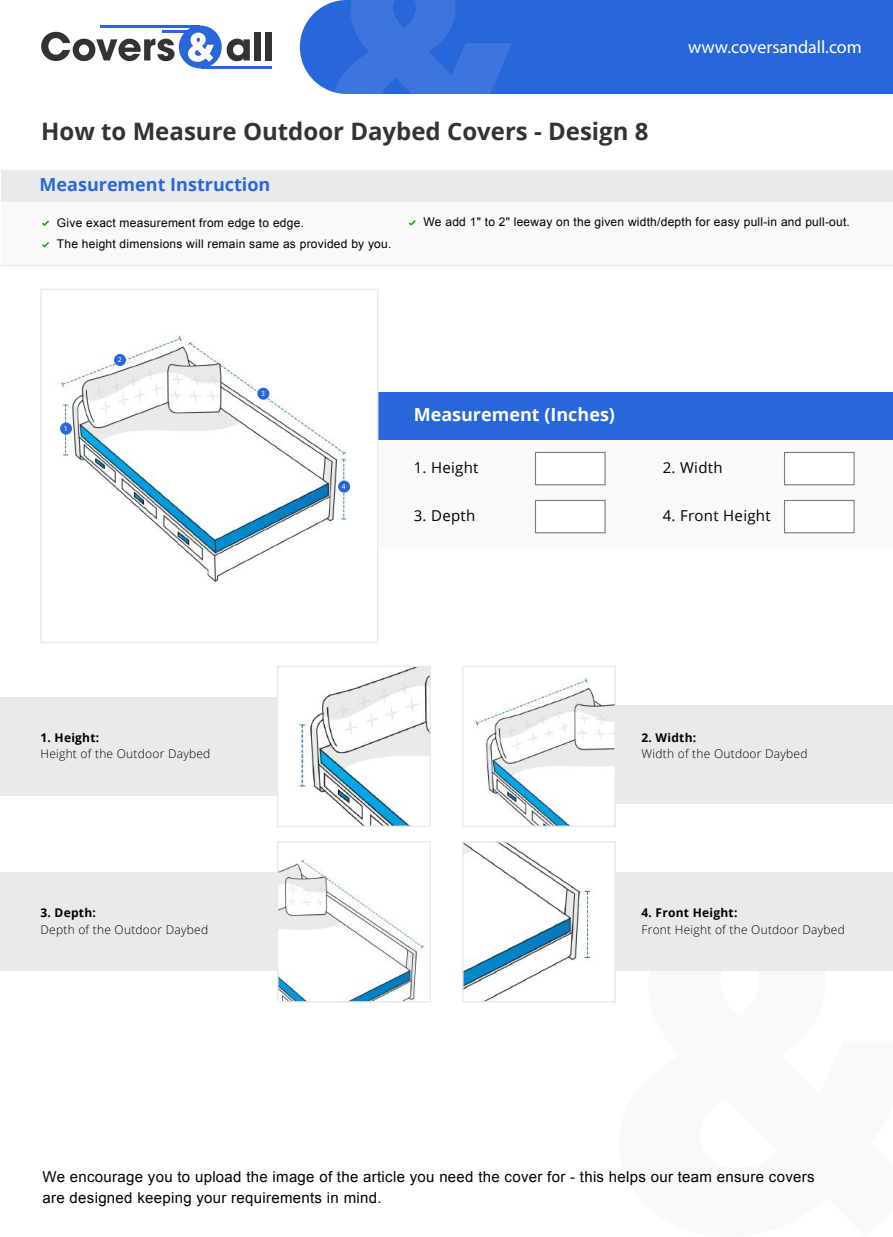
<style>
.page{position:relative;width:893px;height:1237px;background:#fff}
.page>*{position:absolute;margin:0;border:0;box-sizing:border-box;transform-origin:0 0}
.t1{font:700 24px "Open Sans";color:#333}
.t2{font:700 18px "Open Sans";color:#2867d9}
.t3{font:18px "Myriad Pro";color:#fff}
.t4{font:700 18px "Open Sans";color:#fff}
.t5{font:15px/21px "Arial";letter-spacing:.02em;color:#000}
.t6{font:15px "Open Sans";letter-spacing:.02em;color:#000}
.t7{font:12px "Arial";letter-spacing:.02em;color:#000}
.t8{font:300 12px "Open Sans";letter-spacing:.02em;color:#000}
.t9{font:700 12px "Open Sans";letter-spacing:.02em;color:#000}
.t10{font:7.5px "Myriad Pro";color:#fff}
</style>
<div class="page">
<div style="left:0;top:697px;width:293px;height:98px;background:#e9eaeb"></div>
<img style="left:280px;top:669px;width:148px;height:155px">
<div style="left:277px;top:666px;width:154px;height:161px;border:2px solid #eaeaea"></div>
<div style="left:600px;top:705px;width:293px;height:98px;background:#e9eaeb"></div>
<img style="left:474px;top:678px;width:139px;height:146px">
<div style="left:462px;top:666px;width:154px;height:161px;border:2px solid #eaeaea"></div>
<div style="left:600px;top:873px;width:293px;height:98px;background:#e9eaeb"></div>
<img style="left:465px;top:844px;width:148px;height:155px">
<div style="left:462px;top:841px;width:154px;height:161px;border:2px solid #eaeaea"></div>
<div style="left:0;top:873px;width:293px;height:98px;background:#e9eaeb"></div>
<img style="left:280px;top:859px;width:146px;height:140px">
<div style="left:277px;top:841px;width:154px;height:161px;border:2px solid #eaeaea"></div>
<div style="left:300px;top:0;width:593px;height:94px;background:#2867d9"></div>
<svg style="left:333px;top:0;width:179px;height:94px;background:#356fda"></svg>
<svg style="left:41px;top:32px;width:134px;height:29px"></svg>
<svg style="left:227px;top:39px;width:23px;height:22px"></svg>
<div style="left:254px;top:32px;width:7px;height:28px;background:#333"></div>
<div style="left:265px;top:32px;width:7px;height:28px;background:#333"></div>
<hr style="left:101px;top:26px;width:99px;height:2px;background:#2867d9">
<hr style="left:162px;top:31px;width:38px;height:2px;background:#2867d9">
<hr style="left:201px;top:66px;width:71px;height:2px;background:#2867d9">
<div style="left:179px;top:26px;width:43px;height:42px;background:#2867d9;border-radius:50%"></div>
<svg style="left:188px;top:33px;width:26px;height:29px"></svg>
<div style="left:328px;top:392px;width:565px;height:156px;background:#f9f9f9"></div>
<div style="left:328px;top:392px;width:565px;height:48px;background:#2867d9"></div>
<div style="left:535px;top:452px;width:71px;height:33px;background:#fff;border:1px solid #7c7c7c"></div>
<div style="left:784px;top:452px;width:71px;height:33px;background:#fff;border:1px solid #7c7c7c"></div>
<div style="left:784px;top:500px;width:71px;height:33px;background:#fff;border:1px solid #7c7c7c"></div>
<div style="left:535px;top:500px;width:71px;height:33px;background:#fff;border:1px solid #7c7c7c"></div>
<img style="left:60px;top:335px;width:315px;height:248px">
<div style="left:40px;top:289px;width:338px;height:354px;border:2px solid #eaeaea"></div>
<div style="left:60px;top:422px;width:12px;height:12px;background:#2867d9;border-radius:50%"></div>
<div style="left:114px;top:354px;width:12px;height:12px;background:#2867d9;border-radius:50%"></div>
<div style="left:257px;top:388px;width:12px;height:12px;background:#2867d9;border-radius:50%"></div>
<div style="left:338px;top:480px;width:12px;height:12px;background:#2867d9;border-radius:50%"></div>
<div style="left:2px;top:170px;width:891px;height:32px;background:#e9eaeb"></div>
<div style="left:2px;top:202px;width:891px;height:64px;background:#f9f9f9"></div>
<svg style="left:409px;top:220px;width:7px;height:6px"></svg>
<svg style="left:42px;top:220px;width:7px;height:6px"></svg>
<svg style="left:42px;top:242px;width:7px;height:6px"></svg>
<hr style="left:0;top:265px;width:893px;height:1px;background:#eaeaea">
<h2 class="t3" style="left:688px;top:36px;width:175px">www.coversandall.com</h2>
<h1 class="t1" style="left:41px;top:115px;width:609px">How to Measure Outdoor Daybed Covers - Design 8</h1>
<h2 class="t2" style="left:40px;top:172px;width:232px">Measurement Instruction</h2>
<p class="t7" style="left:57px;top:214px;width:249px">Give exact measurement from edge to edge.</p>
<p class="t7" style="left:424px;top:214px;width:428px">We add 1" to 2" leeway on the given width/depth for easy pull-in and pull-out.</p>
<p class="t7" style="left:57px;top:236px;width:336px">The height dimensions will remain same as provided by you.</p>
<p class="t10" style="left:64px;top:424px;width:5px">1</p>
<p class="t10" style="left:118px;top:355px;width:5px">2</p>
<p class="t10" style="left:261px;top:389px;width:5px">3</p>
<p class="t10" style="left:342px;top:482px;width:5px">4</p>
<h2 class="t4" style="left:414px;top:402px;width:203px">Measurement (Inches)</h2>
<p class="t6" style="left:414px;top:457px;width:66px">1. Height</p>
<p class="t6" style="left:663px;top:457px;width:61px">2. Width</p>
<p class="t6" style="left:414px;top:505px;width:63px">3. Depth</p>
<p class="t6" style="left:663px;top:505px;width:109px">4. Front Height</p>
<p class="t9" style="left:40px;top:729px;width:60px">1. Height:</p>
<p class="t8" style="left:40px;top:745px;width:171px">Height of the Outdoor Daybed</p>
<p class="t9" style="left:40px;top:904px;width:57px">3. Depth:</p>
<p class="t8" style="left:40px;top:921px;width:169px">Depth of the Outdoor Daybed</p>
<p class="t9" style="left:641px;top:729px;width:56px">2. Width:</p>
<p class="t8" style="left:641px;top:745px;width:168px">Width of the Outdoor Daybed</p>
<p class="t9" style="left:641px;top:904px;width:97px">4. Front Height:</p>
<p class="t8" style="left:641px;top:921px;width:205px">Front Height of the Outdoor Daybed</p>
<p class="t5" style="left:43px;top:1167px;width:773px">We encourage you to upload the image of the article you need the cover for - this helps our team ensure covers are designed keeping your requirements in mind.</p>
</div>
